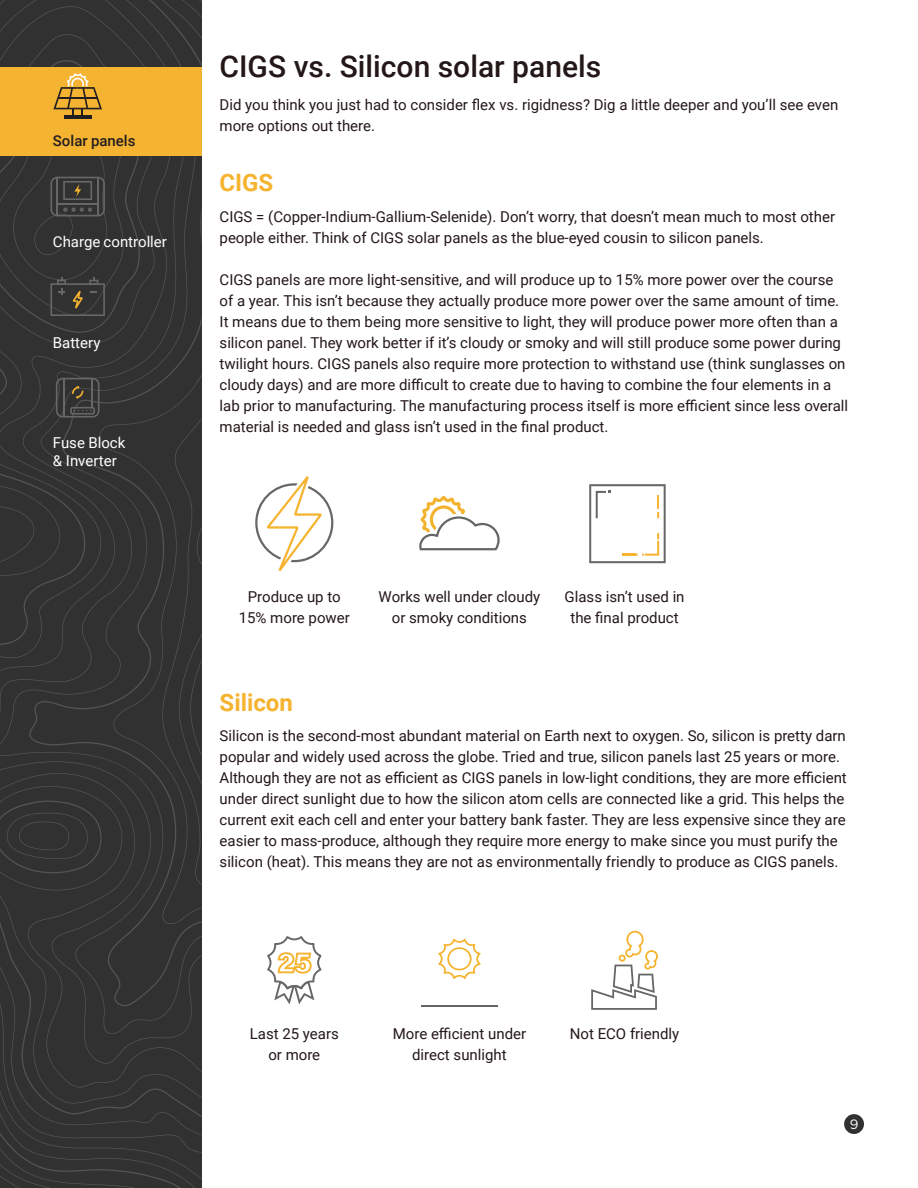
<style>
.page{position:relative;width:918px;height:1188px;background:#fff}
.page>*{position:absolute;margin:0;border:0;box-sizing:border-box;transform-origin:0 0}
.t1{font:500 30px "Roboto";color:#241718}
.t2{font:700 24px "Roboto";color:#f5b32f}
.t3{font:15px/21px "Roboto";color:#241718}
.t4{font:15px/18px "Roboto";color:#fff}
.t5{font:500 15px "Roboto";color:#231f20}
.t6{font:13.5px "Gotham";color:#fff}
</style>
<div class="page">
<div style="left:0;top:891px;width:202px;height:22px;background:#313131"></div>
<svg style="left:0;top:913px;width:202px;height:26px;background:#323232"></svg>
<svg style="left:0;top:939px;width:202px;height:48px;background:#323232"></svg>
<svg style="left:0;top:987px;width:202px;height:201px;background:#323232"></svg>
<div style="left:844px;top:1114px;width:20px;height:20px;background:#313131;border-radius:50%"></div>
<svg style="left:255px;top:476px;width:78px;height:95px"></svg>
<svg style="left:419px;top:496px;width:81px;height:55px"></svg>
<svg style="left:589px;top:484px;width:77px;height:79px"></svg>
<svg style="left:591px;top:931px;width:67px;height:79px"></svg>
<svg style="left:438px;top:939px;width:43px;height:40px"></svg>
<hr style="left:421px;top:1005px;width:77px;height:2px;background:#656666">
<svg style="left:267px;top:936px;width:54px;height:68px"></svg>
<svg style="left:0;top:0;width:202px;height:891px;background:#463f33"></svg>
<p class="t5" style="left:53px;top:130px;width:84px">Solar panels</p>
<p class="t4" style="left:53px;top:232px;width:116px">Charge controller</p>
<p class="t4" style="left:53px;top:333px;width:49px">Battery</p>
<p class="t4" style="left:53px;top:433px;width:74px">Fuse Block &amp; Inverter</p>
<p class="t1" style="left:220px;top:45px;width:383px">CIGS vs. Silicon solar panels</p>
<p class="t3" style="left:220px;top:94px;width:620px">Did you think you just had to consider flex vs. rigidness? Dig a little deeper and you’ll see even more options out there.</p>
<p class="t2" style="left:220px;top:166px;width:55px">CIGS</p>
<p class="t3" style="left:220px;top:205px;width:617px">CIGS = (Copper-Indium-Gallium-Selenide). Don’t worry, that doesn’t mean much to most other people either. Think of CIGS solar panels as the blue-eyed cousin to silicon panels.</p>
<p class="t3" style="left:220px;top:268px;width:630px">CIGS panels are more light-sensitive, and will produce up to 15% more power over the course of a year. This isn’t because they actually produce more power over the same amount of time.<br>It means due to them being more sensitive to light, they will produce power more often than a silicon panel. They work better if it’s cloudy or smoky and will still produce some power during twilight hours. CIGS panels also require more protection to withstand use (think sunglasses on cloudy days) and are more difficult to create due to having to combine the four elements in a lab prior to manufacturing. The manufacturing process itself is more efficient since less overall material is needed and glass isn’t used in the final product.</p>
<p class="t3" style="left:248px;top:586px;width:94px">Produce up to</p>
<p class="t3" style="left:239px;top:607px;width:113px">15% more power</p>
<p class="t2" style="left:220px;top:686px;width:75px">Silicon</p>
<p class="t3" style="left:379px;top:586px;width:163px;text-align:center">Works well under cloudy or smoky conditions</p>
<p class="t3" style="left:565px;top:586px;width:121px;text-align:center">Glass isn’t used in the final product</p>
<p class="t3" style="left:220px;top:725px;width:629px">Silicon is the second-most abundant material on Earth next to oxygen. So, silicon is pretty darn popular and widely used across the globe. Tried and true, silicon panels last 25 years or more.<br>Although they are not as efficient as CIGS panels in low-light conditions, they are more efficient under direct sunlight due to how the silicon atom cells are connected like a grid. This helps the current exit each cell and enter your battery bank faster. They are less expensive since they are easier to mass-produce, although they require more energy to make since you must purify the silicon (heat). This means they are not as environmentally friendly to produce as CIGS panels.</p>
<p class="t3" style="left:250px;top:1023px;width:91px">Last 25 years</p>
<p class="t3" style="left:268px;top:1044px;width:53px">or more</p>
<p class="t3" style="left:393px;top:1023px;width:135px">More efficient under</p>
<p class="t3" style="left:570px;top:1023px;width:111px">Not ECO friendly</p>
<p class="t3" style="left:412px;top:1044px;width:96px">direct sunlight</p>
<p class="t6" style="left:850px;top:1116px;width:10px">9</p>
</div>
